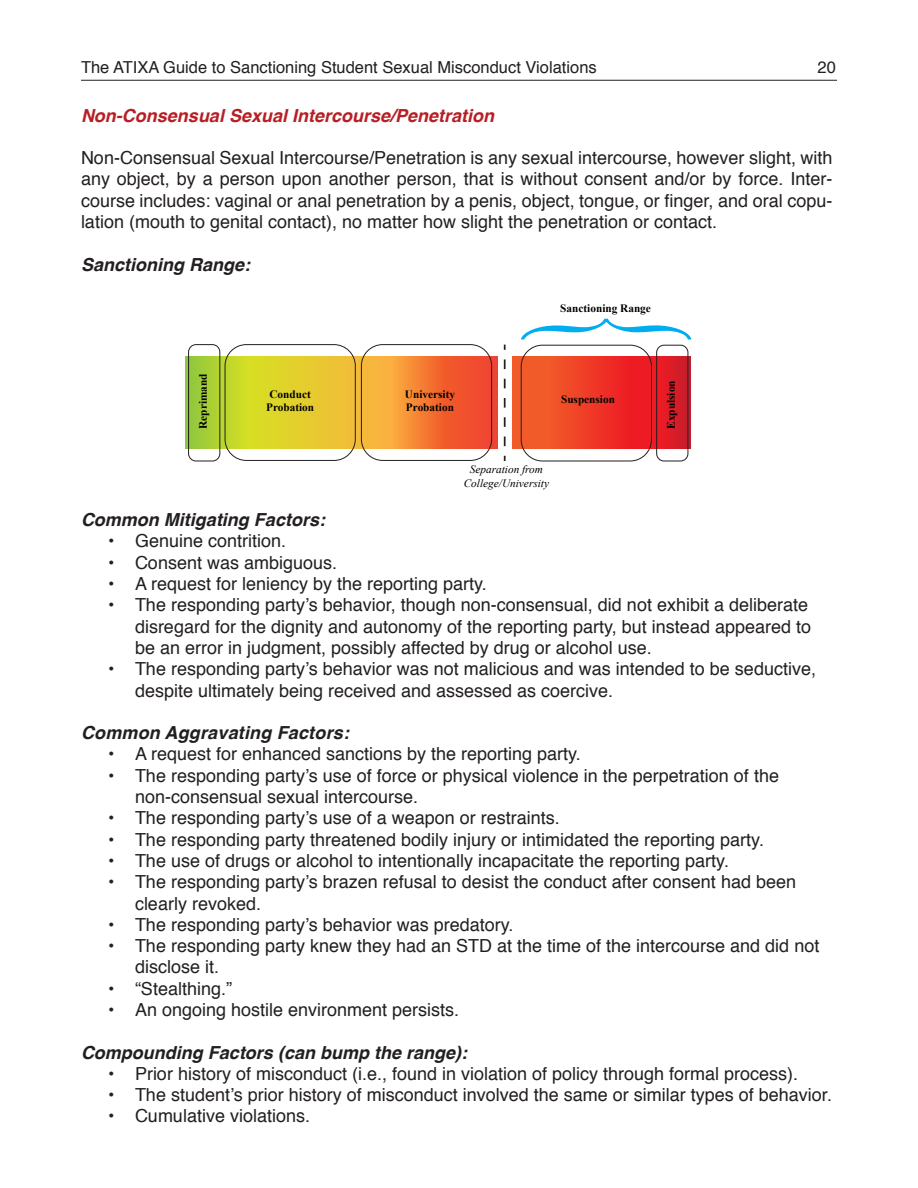
<style>
.page{position:relative;width:918px;height:1188px;background:#fff}
.page>*{position:absolute;margin:0;border:0;box-sizing:border-box;transform-origin:0 0}
.t1{font:italic 186px "Baskerville";color:#00aeef;scale:.41 1}
.t2{font:18px/21.3px "Helvetica";color:#231f20}
.t3{font:italic 700 18px "Helvetica";color:#231f20}
.t4{font:italic 700 18px "Helvetica";color:#b81f24}
.t5{font:16.5px "Helvetica";color:#231f20}
.t6{font:700 11.25px/13.5px "Times New Roman";color:#000}
.t7{font:italic 11.25px/13.5px "Times New Roman";color:#000;text-align:center}
</style>
<div class="page">
<hr style="left:81px;top:80px;width:756px;height:1px;background:#231f20">
<svg style="left:504px;top:359px;width:2px;height:102px"></svg>
<svg style="left:186px;top:357px;width:312px;height:91px;background:#e1a931"></svg>
<div style="left:188px;top:344px;width:32px;height:117px;border:1px solid #231f20;border-radius:7px"></div>
<div style="left:225px;top:344px;width:131px;height:117px;border:1px solid #231f20;border-radius:21px"></div>
<div style="left:361px;top:344px;width:131px;height:117px;border:1px solid #231f20;border-radius:21px"></div>
<svg style="left:513px;top:357px;width:178px;height:91px;background:#ea3726"></svg>
<div style="left:521px;top:345px;width:131px;height:116px;border:1px solid #231f20;border-radius:21px"></div>
<div style="left:656px;top:345px;width:32px;height:116px;border:1px solid #231f20;border-radius:7px"></div>
<p class="t5" style="left:81px;top:61px;width:517px">The ATIXA Guide to Sanctioning Student Sexual Misconduct Violations</p>
<p class="t5" style="left:818px;top:61px;width:20px">20</p>
<p class="t4" style="left:81px;top:108px;width:415px">Non-Consensual Sexual Intercourse/Penetration</p>
<p class="t2" style="left:81px;top:149px;width:753px;text-align:justify">Non-Consensual Sexual Intercourse/Penetration is any sexual intercourse, however slight, with any object, by a person upon another person, that is without consent and/or by force. Inter&shy;course includes: vaginal or anal penetration by a penis, object, tongue, or finger, and oral copu&shy;lation (mouth to genital contact), no matter how slight the penetration or contact.</p>
<p class="t3" style="left:81px;top:257px;width:171px">Sanctioning Range:</p>
<p class="t6" style="left:196px;top:429px;width:57px;rotate:-90deg">Reprimand</p>
<p class="t6" style="left:560px;top:301px;width:92px">Sanctioning Range</p>
<h1 class="t1" style="left:730px;top:309px;width:91px;rotate:90deg">{</h1>
<p class="t6" style="left:266px;top:387px;width:50px">Conduct<br>Probation</p>
<p class="t6" style="left:405px;top:387px;width:52px">University<br>Probation</p>
<p class="t6" style="left:561px;top:393px;width:55px">Suspension</p>
<p class="t7" style="left:464px;top:463px;width:87px">Separation from<br>College/University</p>
<p class="t6" style="left:664px;top:429px;width:50px;rotate:-90deg">Expulsion</p>
<p class="t3" style="left:81px;top:512px;width:246px">Common Mitigating Factors:</p>
<p class="t2" style="left:108px;top:532px;width:180px">• Genuine contrition.</p>
<p class="t2" style="left:108px;top:553px;width:231px">• Consent was ambiguous.</p>
<p class="t2" style="left:108px;top:575px;width:380px">• A request for leniency by the reporting party.</p>
<p class="t2" style="left:135px;top:596px;width:678px;text-indent:-27px">• The responding party’s behavior, though non-consensual, did not exhibit a deliberate disregard for the dignity and autonomy of the reporting party, but instead appeared to be an error in judgment, possibly affected by drug or alcohol use.</p>
<p class="t2" style="left:135px;top:660px;width:683px;text-indent:-27px">• The responding party’s behavior was not malicious and was intended to be seductive, despite ultimately being received and assessed as coercive.</p>
<p class="t3" style="left:81px;top:725px;width:270px">Common Aggravating Factors:</p>
<p class="t2" style="left:108px;top:745px;width:474px">• A request for enhanced sanctions by the reporting party.</p>
<p class="t2" style="left:135px;top:766px;width:646px;text-indent:-27px">• The responding party’s use of force or physical violence in the perpetration of the non-consensual sexual intercourse.</p>
<p class="t2" style="left:108px;top:809px;width:453px">• The responding party’s use of a weapon or restraints.</p>
<p class="t2" style="left:108px;top:830px;width:658px">• The responding party threatened bodily injury or intimidated the reporting party.</p>
<p class="t2" style="left:108px;top:851px;width:623px">• The use of drugs or alcohol to intentionally incapacitate the reporting party.</p>
<p class="t2" style="left:135px;top:873px;width:663px;text-indent:-27px">• The responding party’s brazen refusal to desist the conduct after consent had been clearly revoked.</p>
<p class="t2" style="left:108px;top:915px;width:407px">• The responding party’s behavior was predatory.</p>
<p class="t2" style="left:135px;top:937px;width:686px;text-indent:-27px">• The responding party knew they had an STD at the time of the intercourse and did not disclose it.</p>
<p class="t2" style="left:108px;top:979px;width:126px">• “Stealthing.”</p>
<p class="t2" style="left:108px;top:1000px;width:353px">• An ongoing hostile environment persists.</p>
<p class="t3" style="left:81px;top:1045px;width:388px">Compounding Factors (can bump the range):</p>
<p class="t2" style="left:108px;top:1064px;width:692px">• Prior history of misconduct (i.e., found in violation of policy through formal process).</p>
<p class="t2" style="left:108px;top:1086px;width:726px">• The student’s prior history of misconduct involved the same or similar types of behavior.</p>
<p class="t2" style="left:108px;top:1107px;width:204px">• Cumulative violations.</p>
</div>
